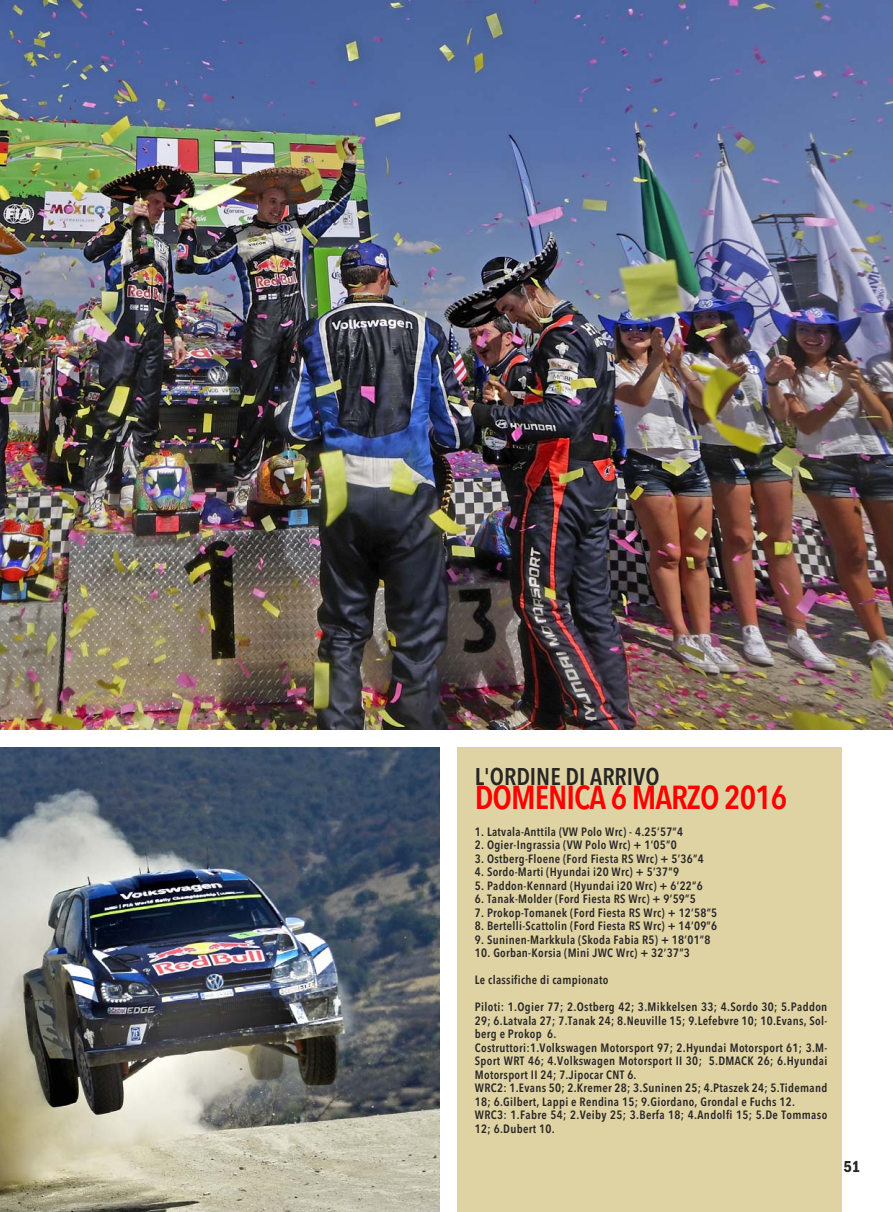
<style>
.page{position:relative;width:893px;height:1212px;background:#fff}
.page>*{position:absolute;margin:0;border:0;box-sizing:border-box;transform-origin:0 0}
.t1{font:600 33px "Avenir Next Condensed";letter-spacing:-.03em;color:#f00}
.t2{font:600 24px "Avenir Next Condensed";color:#272627}
.t3{font:16.5px "ITC Franklin Gothic Std Dm Cd";color:#272627}
.t4{font:600 12px/13.5px "Avenir Next Condensed";letter-spacing:.025em;color:#272627}
</style>
<div class="page">
<div style="left:458px;top:747px;width:384px;height:465px;background:#e0d3a3"></div>
<img style="left:0;top:0;width:893px;height:729px">
<img style="left:0;top:747px;width:440px;height:465px">
<h2 class="t2" style="left:475px;top:767px;width:186px">L'ORDINE DI ARRIVO</h2>
<h1 class="t1" style="left:475px;top:784px;width:314px">DOMENICA 6 MARZO 2016</h1>
<p class="t4" style="left:475px;top:826px;width:210px">1. Latvala-Anttila (VW Polo Wrc) - 4.25’57”4</p>
<p class="t4" style="left:475px;top:839px;width:203px">2. Ogier-Ingrassia (VW Polo Wrc) + 1’05”0</p>
<p class="t4" style="left:475px;top:853px;width:230px">3. Ostberg-Floene (Ford Fiesta RS Wrc) + 5’36”4</p>
<p class="t4" style="left:475px;top:866px;width:206px">4. Sordo-Marti (Hyundai i20 Wrc) + 5’37”9</p>
<p class="t4" style="left:475px;top:880px;width:230px">5. Paddon-Kennard (Hyundai i20 Wrc) + 6’22”6</p>
<p class="t4" style="left:475px;top:893px;width:223px">6. Tanak-Molder (Ford Fiesta RS Wrc) + 9’59”5</p>
<p class="t4" style="left:475px;top:907px;width:244px">7. Prokop-Tomanek (Ford Fiesta RS Wrc) + 12’58”5</p>
<p class="t4" style="left:475px;top:920px;width:244px">8. Bertelli-Scattolin (Ford Fiesta RS Wrc) + 14’09”6</p>
<p class="t4" style="left:475px;top:934px;width:237px">9. Suninen-Markkula (Skoda Fabia R5) + 18’01”8</p>
<p class="t4" style="left:475px;top:947px;width:217px">10. Gorban-Korsia (Mini JWC Wrc) + 32’37”3</p>
<p class="t4" style="left:475px;top:974px;width:135px">Le classifiche di campionato</p>
<p class="t4" style="left:475px;top:1001px;width:354px">Piloti: 1.Ogier 77; 2.Ostberg 42; 3.Mikkelsen 33; 4.Sordo 30; 5.Paddon 29; 6.Latvala 27; 7.Tanak 24; 8.Neuville 15; 9.Lefebvre 10; 10.Evans, Sol&shy;berg e Prokop 6.<br>Costruttori:1.Volkswagen Motorsport 97; 2.Hyundai Motorsport 61; 3.M-Sport WRT 46; 4.Volkswagen Motorsport II 30; 5.DMACK 26; 6.Hyundai Motorsport II 24; 7.Jipocar CNT 6.<br>WRC2: 1.Evans 50; 2.Kremer 28; 3.Suninen 25; 4.Ptaszek 24; 5.Tidemand 18; 6.Gilbert, Lappi e Rendina 15; 9.Giordano, Grondal e Fuchs 12.<br>WRC3: 1.Fabre 54; 2.Veiby 25; 3.Berfa 18; 4.Andolfi 15; 5.De Tommaso 12; 6.Dubert 10.</p>
<h3 class="t3" style="left:843px;top:1156px;width:18px">51</h3>
</div>
